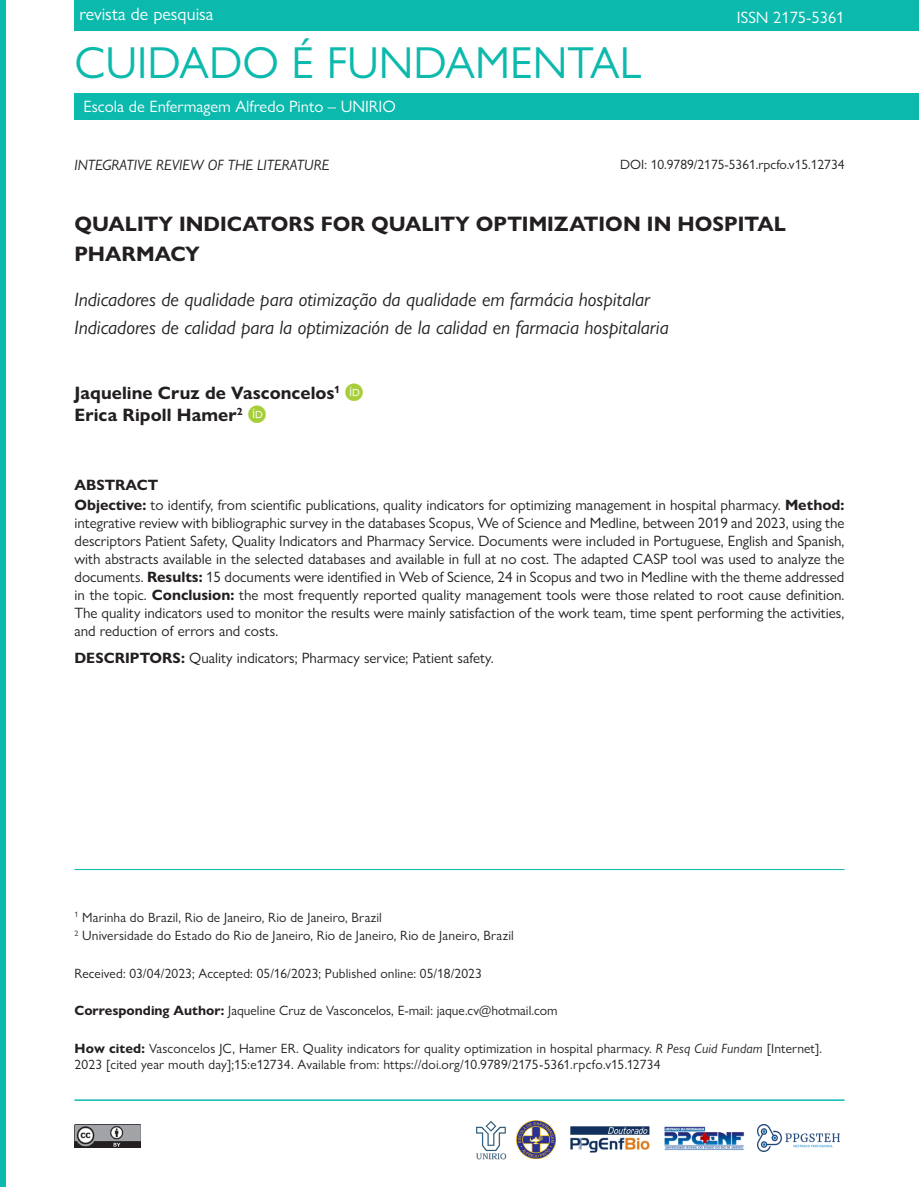
<style>
.page{position:relative;width:919px;height:1187px;background:#fff}
.page>*{position:absolute;margin:0;border:0;box-sizing:border-box;transform-origin:0 0}
.t1{font:45px "Gill Sans Nova";color:#0bb9ad}
.Título{font:700 21px/30px "Gill Sans Nova";color:#231f20}
.Títulos-traduzidos{font:italic 19.5px "Gill Sans Nova";color:#231f20}
.AUTORES{font:700 18px/22.5px "Gill Sans Nova";letter-spacing:.005em;color:#231f20}
.t2{font:18px "Gill Sans Nova";color:#fff}
.t3{font:16.5px "Gill Sans Nova";color:#fff}
.ABSTRACT2{font:15px/18px "Gill Sans Nova";color:#231f20;text-align:justify}
.KEY_WORDS1{font:15px "Gill Sans Nova";color:#231f20}
.t4{font:italic 15px "Gill Sans Nova";color:#231f20}
.ABSTRACT_1{font:700 15px "Gill Sans Nova";color:#231f20}
.CORRESPONDENTE-citar{font:13.5px/16.2px "Gill Sans Nova";letter-spacing:.01em;color:#231f20}
.AFILIACOES{font:13.5px "Gill Sans Nova";letter-spacing:.01em;color:#231f20}
.DATAS{font:13.5px "Gill Sans Nova";letter-spacing:.01em;color:#231f20}
.s1{font-weight:700}
.s2{font-style:italic}
</style>
<div class="page">
<div style="left:74px;top:0;width:844px;height:31px;background:#0bb9ad"></div>
<div style="left:74px;top:93px;width:844px;height:27px;background:#0bb9ad"></div>
<div style="left:0;top:0;width:5px;height:1186px;background:#0bb9ad"></div>
<img style="left:74px;top:1124px;width:66px;height:23px">
<hr style="left:74px;top:1099px;width:770px;height:1px;background:#0bb9ad">
<img style="left:476px;top:1121px;width:31px;height:39px">
<img style="left:570px;top:1126px;width:80px;height:27px">
<img style="left:664px;top:1126px;width:80px;height:25px">
<img style="left:516px;top:1120px;width:39px;height:38px">
<img style="left:757px;top:1124px;width:82px;height:27px">
<hr style="left:74px;top:869px;width:770px;height:1px;background:#0bb9ad">
<p class="t2" style="left:79px;top:3px;width:135px">revista de pesquisa</p>
<h1 class="t1" style="left:74px;top:35px;width:568px">CUIDADO É FUNDAMENTAL</h1>
<p class="t3" style="left:84px;top:97px;width:313px">Escola de Enfermagem Alfredo Pinto – UNIRIO</p>
<p class="t3" style="left:736px;top:7px;width:109px">ISSN 2175-5361</p>
<p class="t4" style="left:74px;top:156px;width:256px">INTEGRATIVE REVIEW OF THE LITERATURE</p>
<p class="CORRESPONDENTE-citar" style="left:620px;top:156px;width:226px">DOI: 10.9789/2175-5361.rpcfo.v15.12734</p>
<p class="Título" style="left:74px;top:209px;width:712px">QUALITY INDICATORS FOR QUALITY OPTIMIZATION IN HOSPITAL<br>PHARMACY</p>
<p class="Títulos-traduzidos" style="left:74px;top:287px;width:577px">Indicadores de qualidade para otimização da qualidade em farmácia hospitalar</p>
<p class="Títulos-traduzidos" style="left:74px;top:315px;width:595px">Indicadores de calidad para la optimización de la calidad en farmacia hospitalaria</p>
<p class="AUTORES" style="left:74px;top:381px;width:267px">Jaqueline Cruz de Vasconcelos<sup>1<br></sup>Erica Ripoll Hamer<sup>2</sup></p>
<p class="ABSTRACT_1" style="left:74px;top:476px;width:85px">ABSTRACT</p>
<p class="ABSTRACT2" style="left:74px;top:496px;width:771px"><span class="s1">Objective:</span> to identify, from scientific publications, quality indicators for optimizing management in hospital pharmacy. <span class="s1">Method: </span>integrative review with bibliographic survey in the databases Scopus, We of Science and Medline, between 2019 and 2023, using the descriptors Patient Safety, Quality Indicators and Pharmacy Service. Documents were included in Portuguese, English and Spanish, with abstracts available in the selected databases and available in full at no cost. The adapted CASP tool was used to analyze the documents. <span class="s1">Results:</span> 15 documents were identified in Web of Science, 24 in Scopus and two in Medline with the theme addressed in the topic. <span class="s1">Conclusion:</span> the most frequently reported quality management tools were those related to root cause definition.<br>The quality indicators used to monitor the results were mainly satisfaction of the work team, time spent performing the activities, and reduction of errors and costs.</p>
<p class="KEY_WORDS1" style="left:74px;top:648px;width:421px"><span class="s1">DESCRIPTORS:</span> Quality indicators; Pharmacy service; Patient safety.</p>
<p class="AFILIACOES" style="left:74px;top:909px;width:309px"><sup>1</sup> Marinha do Brazil, Rio de Janeiro, Rio de Janeiro, Brazil</p>
<p class="AFILIACOES" style="left:74px;top:927px;width:441px"><sup>2</sup> Universidade do Estado do Rio de Janeiro, Rio de Janeiro, Rio de Janeiro, Brazil</p>
<p class="DATAS" style="left:74px;top:964px;width:409px">Received: 03/04/2023; Accepted: 05/16/2023; Published online: 05/18/2023</p>
<p class="CORRESPONDENTE-citar" style="left:74px;top:1002px;width:484px"><span class="s1">Corresponding Author:</span> Jaqueline Cruz de Vasconcelos, E-mail: jaque.cv@hotmail.com</p>
<p class="CORRESPONDENTE-citar" style="left:74px;top:1039px;width:749px"><span class="s1">How cited:</span> Vasconcelos JC, Hamer ER. Quality indicators for quality optimization in hospital pharmacy. <span class="s2">R Pesq Cuid Fundam</span> [Internet].<br>2023 [cited year mouth day];15:e12734. Available from: https://doi.org/10.9789/2175-5361.rpcfo.v15.12734</p>
</div>
